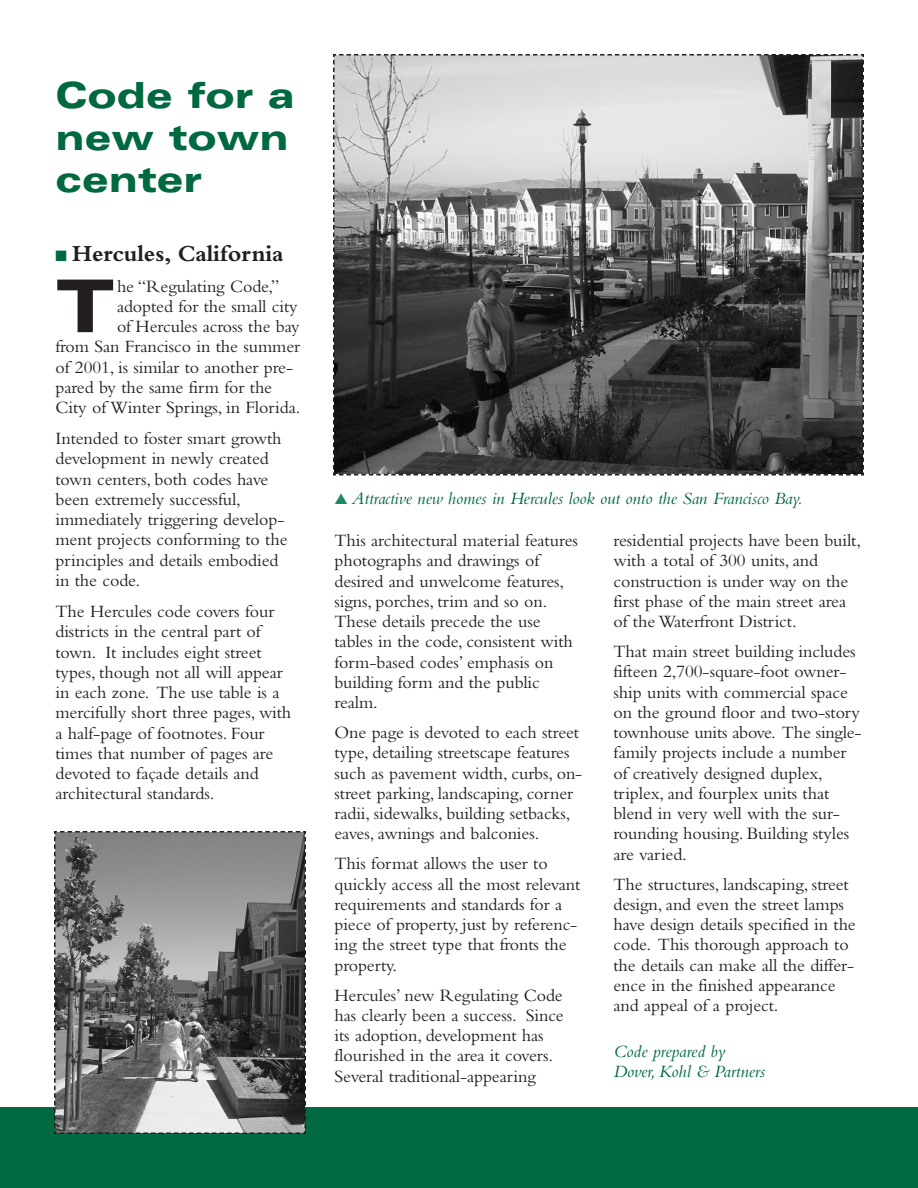
<style>
.page{position:relative;width:918px;height:1188px;background:#fff}
.page>*{position:absolute;margin:0;border:0;box-sizing:border-box;transform-origin:0 0}
.t1{font:900 expanded 72.9px "Univers";color:#231f20}
.t2{font:900 expanded 36px/42px "Univers";color:#00693f}
.t3{font:700 24px "Bembo";letter-spacing:-.005em;color:#231f20}
.t4{font:18px/20.2px "Bembo";letter-spacing:-.005em;color:#231f20}
.t5{font:italic 18px/20.2px "Bembo";letter-spacing:-.005em;color:#00693f}
.s1{color:#00693f}
.s2{color:#1e8869}
</style>
<div class="page">
<div style="left:0;top:1107px;width:918px;height:81px;background:#00693f"></div>
<svg style="left:333px;top:54px;width:531px;height:422px;background:#737373"></svg>
<svg style="left:54px;top:831px;width:252px;height:303px;background:#757575"></svg>
<h2 class="t2" style="left:56px;top:78px;width:241px">Code for a new town center</h2>
<h3 class="t3" style="left:56px;top:244px;width:230px"><span class="s1">■</span> Hercules, California</h3>
<h1 class="t1" style="left:56px;top:280px;width:61px">T</h1>
<p class="t4" style="left:117px;top:278px;width:164px">he “Regulating Code,”</p>
<p class="t4" style="left:117px;top:298px;width:182px">adopted for the small city</p>
<p class="t4" style="left:117px;top:318px;width:184px">of Hercules across the bay</p>
<p class="t4" style="left:55px;top:338px;width:246px">from San Francisco in the summer</p>
<p class="t4" style="left:55px;top:359px;width:239px">of 2001, is similar to another pre-</p>
<p class="t4" style="left:55px;top:379px;width:218px">pared by the same firm for the</p>
<p class="t4" style="left:55px;top:399px;width:246px">City of Winter Springs, in Florida.</p>
<p class="t4" style="left:55px;top:430px;width:234px">Intended to foster smart growth development in newly created town centers, both codes have been extremely successful, immediately triggering develop&shy;ment projects conforming to the principles and details embodied in the code.</p>
<p class="t4" style="left:55px;top:603px;width:237px">The Hercules code covers four districts in the central part of town. It includes eight street types, though not all will appear in each zone. The use table is a mercifully short three pages, with a half-page of footnotes. Four times that number of pages are devoted to façade details and architectural standards.</p>
<p class="t5" style="left:334px;top:490px;width:470px"><span class="s2">▲</span> Attractive new homes in Hercules look out onto the San Francisco Bay.</p>
<p class="t4" style="left:334px;top:532px;width:245px">This architectural material features photographs and drawings of desired and unwelcome features, signs, porches, trim and so on.<br>These details precede the use tables in the code, consistent with form-based codes’ emphasis on building form and the public realm.</p>
<p class="t4" style="left:334px;top:724px;width:249px">One page is devoted to each street type, detailing streetscape features such as pavement width, curbs, on&shy;street parking, landscaping, corner radii, sidewalks, building setbacks, eaves, awnings and balconies.</p>
<p class="t4" style="left:334px;top:855px;width:247px">This format allows the user to quickly access all the most relevant requirements and standards for a piece of property, just by referenc&shy;ing the street type that fronts the property.</p>
<p class="t4" style="left:334px;top:986px;width:231px">Hercules’ new Regulating Code has clearly been a success. Since its adoption, development has flourished in the area it covers.<br>Several traditional-appearing</p>
<p class="t4" style="left:613px;top:532px;width:249px">residential projects have been built, with a total of 300 units, and construction is under way on the first phase of the main street area of the Waterfront District.</p>
<p class="t4" style="left:613px;top:643px;width:250px">That main street building includes fifteen 2,700-square-foot owner&shy;ship units with commercial space on the ground floor and two-story townhouse units above. The single&shy;family projects include a number of creatively designed duplex, triplex, and fourplex units that blend in very well with the sur&shy;rounding housing. Building styles are varied.</p>
<p class="t4" style="left:613px;top:875px;width:244px">The structures, landscaping, street design, and even the street lamps have design details specified in the code. This thorough approach to the details can make all the differ&shy;ence in the finished appearance and appeal of a project.</p>
<p class="t5" style="left:613px;top:1043px;width:153px">Code prepared by<br>Dover, Kohl &amp; Partners</p>
</div>
